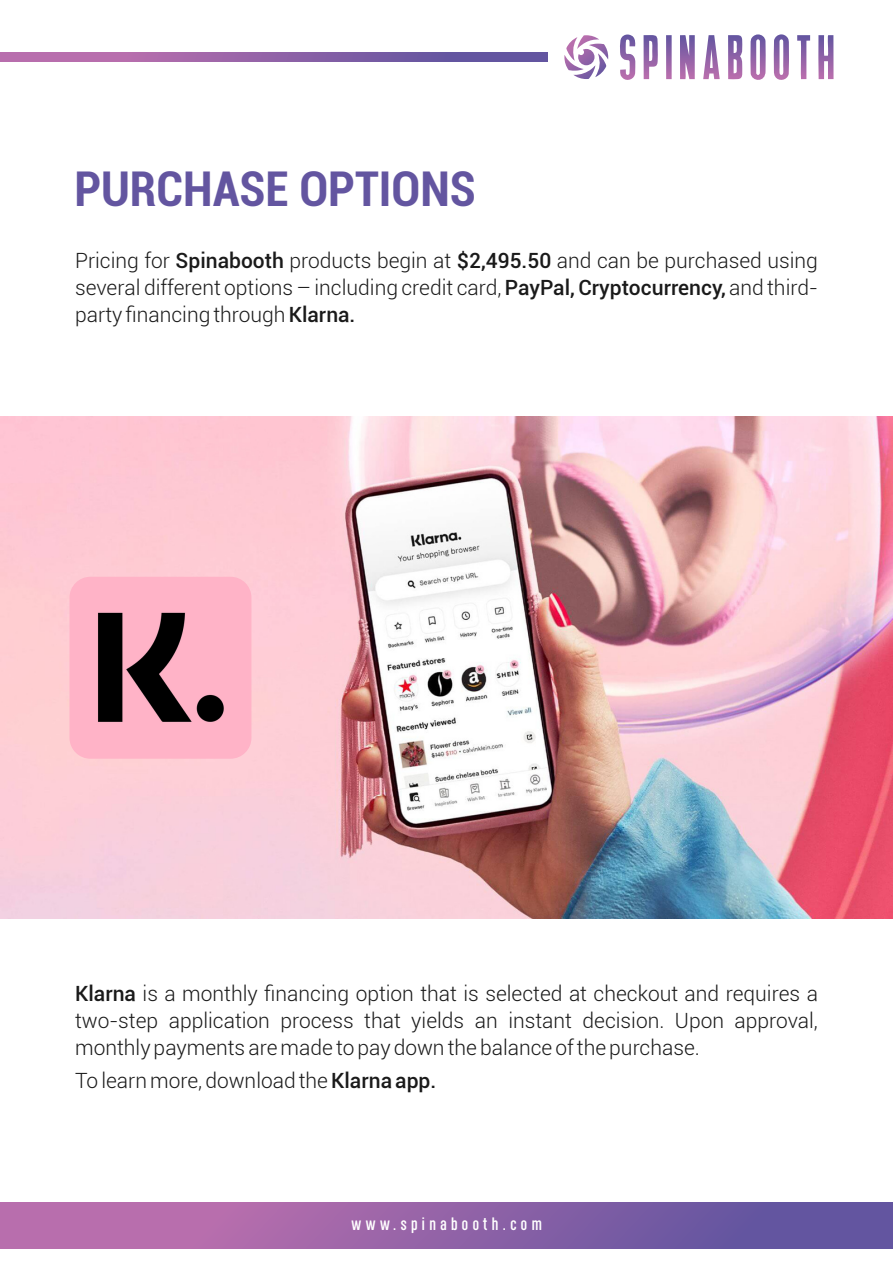
<style>
.page{position:relative;width:893px;height:1263px;background:#fff}
.page>*{position:absolute;margin:0;border:0;box-sizing:border-box;transform-origin:0 0}
.t1{font:700 condensed 48px "Roboto";color:#6355a0}
.t2{font:300 21px/27px "Roboto";color:#1a1a1a;text-align:justify}
.t3{font:500 18px "Chairdrobe Rounded";letter-spacing:.25em;color:#fff}
.s1{font-weight:500}
</style>
<div class="page">
<svg style="left:564px;top:35px;width:44px;height:44px"></svg>
<svg style="left:620px;top:34px;width:213px;height:46px"></svg>
<svg style="left:0;top:53px;width:547px;height:9px"></svg>
<div style="left:0;top:1202px;width:893px;height:47px;background:linear-gradient(to right,#c873af,#59529e)"></div>
<img style="left:0;top:417px;width:893px;height:502px">
<img style="left:70px;top:577px;width:181px;height:182px">
<h1 class="t1" style="left:74px;top:155px;width:403px">PURCHASE OPTIONS</h1>
<p class="t2" style="left:75px;top:246px;width:744px">Pricing for <span class="s1">Spinabooth</span> products begin at <span class="s1">$2,495.50</span> and can be purchased using several different options – including credit card, <span class="s1">PayPal, Cryptocurrency,</span> and third&shy;party financing through <span class="s1">Klarna.</span></p>
<p class="t2" style="left:75px;top:979px;width:744px"><span class="s1">Klarna</span> is a monthly financing option that is selected at checkout and requires a two-step application process that yields an instant decision. Upon approval, monthly payments are made to pay down the balance of the purchase.</p>
<p class="t2" style="left:75px;top:1066px;width:363px">To learn more, download the <span class="s1">Klarna app.</span></p>
<p class="t3" style="left:352px;top:1213px;width:192px">www.spinabooth.com</p>
</div>
